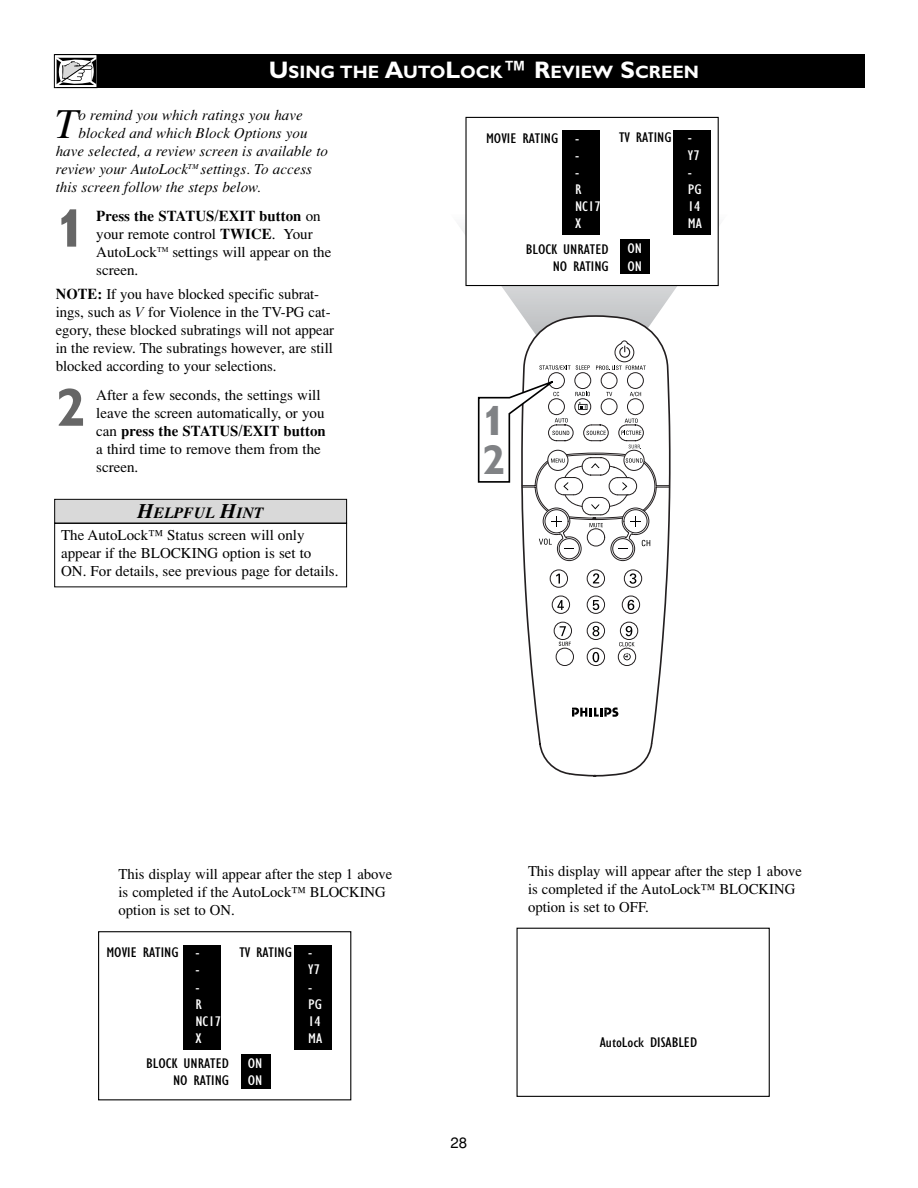
<style>
.page{position:relative;width:918px;height:1188px;background:#fff}
.page>*{position:absolute;margin:0;border:0;box-sizing:border-box;transform-origin:0 0}
.t1{font:700 54px "Gill Alt One";color:#666}
.t2{font:italic 42.15px "Times";color:#000}
.t3{font:700 42px/39.5px "Gill Alt One";color:#808285}
.t4{font:700 18px "Gill Alt One";color:#fff}
.t5{font:italic 700 15.75px "Times";color:#000}
.t6{font:15px/18px "Times";color:#000}
.t7{font:italic 15px "Times";color:#000}
.t8{font:15px "Helvetica";color:#000}
.t9{font:condensed 14.4px/17.2px "Gill Sans";color:#000;scale:1.2 1}
.t10{font:condensed 14.4px/17.2px "Gill Sans";color:#fff;scale:1.2 1}
.s1{font-size:24px}
.s2{font-weight:700}
.s3{font-style:italic}
.s4{font-size:21px}
.s5{color:#fff}
.s6{color:#000}
</style>
<div class="page">
<div style="left:55px;top:54px;width:810px;height:34px;background:#000"></div>
<svg style="left:460px;top:226px;width:259px;height:88px"></svg>
<svg style="left:521px;top:314px;width:150px;height:463px"></svg>
<svg style="left:572px;top:707px;width:46px;height:10px"></svg>
<div style="left:465px;top:117px;width:254px;height:169px;background:#fff;border:1px solid #000"></div>
<div style="left:563px;top:130px;width:37px;height:105px;background:#000"></div>
<div style="left:674px;top:130px;width:37px;height:105px;background:#000"></div>
<div style="left:621px;top:239px;width:29px;height:35px;background:#000"></div>
<svg style="left:477px;top:340px;width:193px;height:326px"></svg>
<svg style="left:56px;top:56px;width:39px;height:30px"></svg>
<div style="left:54px;top:54px;width:43px;height:34px;border:1px solid #000"></div>
<div style="left:54px;top:523px;width:293px;height:64px;border:1px solid #000"></div>
<div style="left:55px;top:500px;width:291px;height:23px;background:#d9d9d9"></div>
<div style="left:54px;top:499px;width:293px;height:24px;border:1px solid #000"></div>
<div style="left:98px;top:931px;width:253px;height:169px;background:#fff;border:1px solid #000"></div>
<div style="left:183px;top:945px;width:38px;height:105px;background:#000"></div>
<div style="left:294px;top:945px;width:38px;height:104px;background:#000"></div>
<div style="left:241px;top:1054px;width:29px;height:35px;background:#000"></div>
<div style="left:517px;top:928px;width:253px;height:169px;background:#fff;border:1px solid #000"></div>
<p class="t4" style="left:269px;top:65px;width:432px"><span class="s1">U</span>SING THE <span class="s1">A</span>UTO<span class="s1">L</span>OCK<span class="s1">™ R</span>EVIEW <span class="s1">S</span>CREEN</p>
<h2 class="t2" style="left:55px;top:109px;width:25px">T</h2>
<p class="t7" style="left:79px;top:110px;width:226px">o remind you which ratings you have</p>
<p class="t7" style="left:79px;top:128px;width:230px">blocked and which Block Options you</p>
<p class="t7" style="left:56px;top:146px;width:274px">have selected, a review screen is available to</p>
<p class="t7" style="left:56px;top:164px;width:258px">review your AutoLock<sup>TM</sup> settings. To access</p>
<p class="t7" style="left:56px;top:182px;width:207px">this screen follow the steps below.</p>
<h1 class="t1" style="left:56px;top:208px;width:31px">1</h1>
<p class="t6" style="left:96px;top:209px;width:237px"><span class="s2">Press the STATUS/EXIT button</span> on your remote control <span class="s2">TWICE</span>. Your<br>AutoLock<sup>TM</sup> settings will appear on the screen.</p>
<p class="t6" style="left:56px;top:287px;width:280px"><span class="s2">NOTE:</span> If you have blocked specific subrat&shy;ings, such as <span class="s3">V</span> for Violence in the TV-PG cat&shy;egory, these blocked subratings will not appear in the review. The subratings however, are still blocked according to your selections.</p>
<h1 class="t1" style="left:56px;top:387px;width:31px">2</h1>
<p class="t6" style="left:96px;top:388px;width:231px">After a few seconds, the settings will leave the screen automatically, or you can <span class="s2">press the STATUS/EXIT button </span>a third time to remove them from the screen.</p>
<p class="t5" style="left:138px;top:507px;width:128px"><span class="s4">H</span>ELPFUL <span class="s4">H</span>INT</p>
<p class="t6" style="left:61px;top:527px;width:279px">The AutoLock™ Status screen will only appear if the BLOCKING option is set to<br>ON. For details, see previous page for details.</p>
<p class="t9" style="left:575px;top:131px;width:23px;text-indent:-89px">MOVIE RATING <span class="s5">-<br>-<br>-<br>R<br>NC17<br>X</span></p>
<p class="t9" style="left:526px;top:242px;width:71px;text-align:right">BLOCK UNRATED<br>NO RATING</p>
<p class="t10" style="left:688px;top:131px;width:13px;text-indent:-69px"><span class="s6">TV RATING</span> -<br>Y7 -<br>PG<br>14<br>MA</p>
<p class="t10" style="left:627px;top:242px;width:14px">ON<br>ON</p>
<h3 class="t3" style="left:482px;top:405px;width:25px">1<br>2</h3>
<p class="t6" style="left:119px;top:866px;width:275px">This display will appear after the step 1 above is completed if the AutoLock™ BLOCKING option is set to ON.</p>
<p class="t6" style="left:528px;top:863px;width:275px">This display will appear after the step 1 above is completed if the AutoLock™ BLOCKING option is set to OFF.</p>
<p class="t9" style="left:195px;top:945px;width:23px;text-indent:-89px">MOVIE RATING <span class="s5">-<br>-<br>-<br>R<br>NC17<br>X</span></p>
<p class="t9" style="left:146px;top:1056px;width:71px;text-align:right">BLOCK UNRATED<br>NO RATING</p>
<p class="t10" style="left:308px;top:945px;width:13px;text-indent:-69px"><span class="s6">TV RATING</span> -<br>Y7 -<br>PG<br>14<br>MA</p>
<p class="t10" style="left:248px;top:1056px;width:14px">ON<br>ON</p>
<p class="t9" style="left:600px;top:1035px;width:83px">AutoLock DISABLED</p>
<p class="t8" style="left:451px;top:1137px;width:18px">28</p>
</div>
